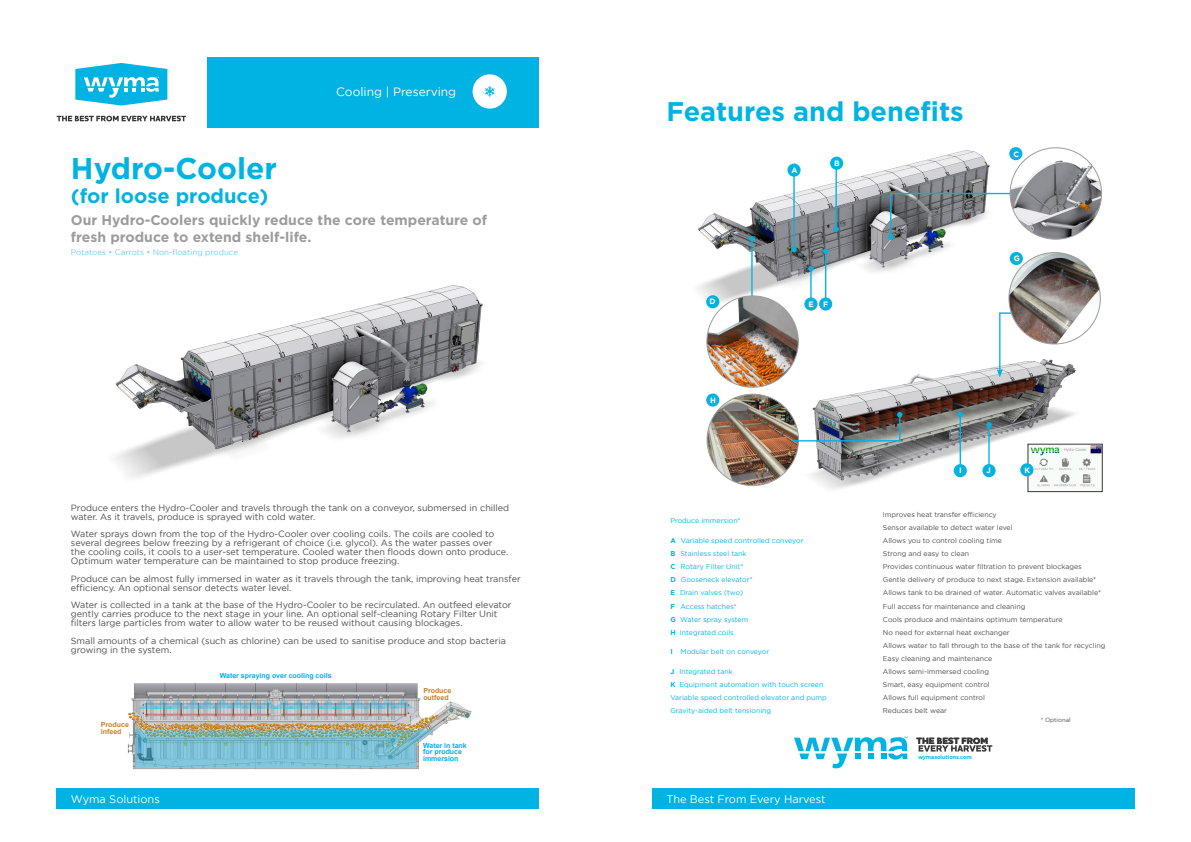
<style>
.page{position:relative;width:1191px;height:842px;background:#fff}
.page>*{position:absolute;margin:0;border:0;box-sizing:border-box;transform-origin:0 0}
.t1{font:700 30px "Gotham";color:#00b3e3}
.t2{font:700 27px "Gotham";color:#00b3e3}
.t3{font:700 20px "Gotham";color:#00b3e3}
.t4{font:700 14px "Gotham";color:#9c9c9c}
.t5{font:12px "Gotham";color:#fff}
.t6{font:11px "Gotham";color:#fff}
.t7{font:800 9.2px "Houschka Pro";letter-spacing:-.005em;color:#363536}
.t8{font:9px/9px "Gotham";color:#4d4c4d}
.t9{font:8px "Gotham";color:#76cced}
.t10{font:700 7.7px "Gotham";color:#fff}
.t11{font:7px "Gotham";color:#4d4c4d}
.t12{font:7px "Gotham";color:#00b3e3}
.t13{font:700 7px "Arial";color:#00aeef}
.t14{font:700 7px "Arial";color:#c3812a}
.t15{font:6px "Gotham";color:#4d4c4d}
.t16{font:700 5.8px "Intelo Alt";color:#00b3e3}
.s1{font-weight:700}
</style>
<div class="page">
<svg style="left:794px;top:736px;width:113px;height:32px"></svg>
<svg style="left:918px;top:745px;width:74px;height:7px"></svg>
<svg style="left:57px;top:116px;width:129px;height:5px"></svg>
<svg style="left:75px;top:63px;width:92px;height:43px"></svg>
<div style="left:208px;top:57px;width:331px;height:71px;background:#00b3e3"></div>
<div style="left:57px;top:789px;width:482px;height:20px;background:#00b3e3"></div>
<div style="left:652px;top:789px;width:482px;height:20px;background:#00b3e3"></div>
<div style="left:472px;top:74px;width:35px;height:35px;background:#fff;border-radius:50%"></div>
<svg style="left:485px;top:86px;width:10px;height:11px"></svg>
<img style="left:115px;top:285px;width:368px;height:192px">
<img style="left:127px;top:683px;width:345px;height:87px">
<svg style="left:128px;top:699px;width:310px;height:69px;background:#99b9bd"></svg>
<img style="left:798px;top:335px;width:291px;height:158px">
<img style="left:697px;top:150px;width:293px;height:161px">
<svg style="left:996px;top:312px;width:21px;height:65px"></svg>
<svg style="left:888px;top:192px;width:122px;height:48px"></svg>
<svg style="left:819px;top:297px;width:13px;height:14px"></svg>
<div style="left:823px;top:301px;width:7px;height:7px;background:#00b3e3"></div>
<svg style="left:804px;top:297px;width:13px;height:14px"></svg>
<div style="left:808px;top:301px;width:7px;height:7px;background:#00b3e3"></div>
<img style="left:707px;top:394px;width:91px;height:91px">
<img style="left:1009px;top:253px;width:91px;height:91px;border-radius:46px">
<img style="left:1010px;top:153px;width:91px;height:86px">
<div style="left:1009px;top:147px;width:13px;height:13px;background:#00b3e3;border-radius:50%"></div>
<svg style="left:706px;top:393px;width:13px;height:14px"></svg>
<div style="left:710px;top:397px;width:7px;height:7px;background:#00b3e3"></div>
<hr style="left:810px;top:269px;width:1px;height:31px;background:#00b3e3">
<svg style="left:808px;top:266px;width:5px;height:5px"></svg>
<hr style="left:825px;top:251px;width:1px;height:47px;background:#00b3e3">
<svg style="left:823px;top:248px;width:5px;height:6px"></svg>
<svg style="left:787px;top:164px;width:13px;height:13px"></svg>
<div style="left:791px;top:167px;width:7px;height:7px;background:#00b3e3"></div>
<hr style="left:793px;top:174px;width:1px;height:76px;background:#00b3e3">
<svg style="left:791px;top:247px;width:5px;height:5px"></svg>
<svg style="left:791px;top:412px;width:111px;height:30px"></svg>
<svg style="left:953px;top:464px;width:13px;height:13px"></svg>
<div style="left:957px;top:468px;width:8px;height:7px;background:#00b3e3"></div>
<hr style="left:959px;top:414px;width:2px;height:50px;background:#00b3e3">
<svg style="left:957px;top:412px;width:6px;height:5px"></svg>
<div style="left:982px;top:464px;width:13px;height:13px;background:#00b3e3;border-radius:50%"></div>
<hr style="left:988px;top:425px;width:1px;height:39px;background:#00b3e3">
<svg style="left:986px;top:422px;width:5px;height:6px"></svg>
<div style="left:830px;top:157px;width:13px;height:13px;background:#00b3e3;border-radius:50%"></div>
<hr style="left:835px;top:168px;width:2px;height:61px;background:#00b3e3">
<svg style="left:833px;top:226px;width:6px;height:6px"></svg>
<hr style="left:751px;top:239px;width:1px;height:59px;background:#00b3e3">
<svg style="left:749px;top:236px;width:5px;height:5px"></svg>
<svg style="left:1009px;top:252px;width:14px;height:13px"></svg>
<div style="left:1013px;top:256px;width:8px;height:7px;background:#00b3e3"></div>
<img style="left:1030px;top:446px;width:70px;height:44px">
<div style="left:1028px;top:444px;width:74px;height:48px;border:1px solid #393839"></div>
<div style="left:1020px;top:463px;width:13px;height:13px;background:#00b3e3;border-radius:50%"></div>
<img style="left:707px;top:296px;width:91px;height:91px">
<p class="t5" style="left:336px;top:85px;width:121px">Cooling | Preserving</p>
<p class="t1" style="left:71px;top:151px;width:208px">Hydro-Cooler</p>
<p class="t3" style="left:71px;top:184px;width:199px">(for loose produce)</p>
<p class="t4" style="left:71px;top:212px;width:418px">Our Hydro-Coolers quickly reduce the core temperature of</p>
<p class="t4" style="left:71px;top:229px;width:242px">fresh produce to extend shelf-life.</p>
<p class="t9" style="left:71px;top:248px;width:169px">Potatoes • Carrots • Non-floating produce</p>
<p class="t8" style="left:71px;top:503px;width:440px">Produce enters the Hydro-Cooler and travels through the tank on a conveyor, submersed in chilled water. As it travels, produce is sprayed with cold water.</p>
<p class="t8" style="left:71px;top:529px;width:439px">Water sprays down from the top of the Hydro-Cooler over cooling coils. The coils are cooled to several degrees below freezing by a refrigerant of choice (i.e. glycol). As the water passes over the cooling coils, it cools to a user-set temperature. Cooled water then floods down onto produce.<br>Optimum water temperature can be maintained to stop produce freezing.</p>
<p class="t8" style="left:71px;top:574px;width:451px">Produce can be almost fully immersed in water as it travels through the tank, improving heat transfer efficiency. An optional sensor detects water level.</p>
<p class="t8" style="left:71px;top:600px;width:442px">Water is collected in a tank at the base of the Hydro-Cooler to be recirculated. An outfeed elevator gently carries produce to the next stage in your line. An optional self-cleaning Rotary Filter Unit filters large particles from water to allow water to be reused without causing blockages.</p>
<p class="t8" style="left:71px;top:636px;width:436px">Small amounts of a chemical (such as chlorine) can be used to sanitise produce and stop bacteria growing in the system.</p>
<p class="t14" style="left:101px;top:720px;width:30px">Produce</p>
<p class="t14" style="left:101px;top:726px;width:22px">infeed</p>
<p class="t13" style="left:220px;top:671px;width:113px">Water spraying over cooling coils</p>
<p class="t14" style="left:423px;top:686px;width:30px">Produce</p>
<p class="t14" style="left:423px;top:692px;width:27px">outfeed</p>
<p class="t13" style="left:423px;top:740px;width:45px">Water in tank</p>
<p class="t13" style="left:423px;top:747px;width:40px">for produce</p>
<p class="t13" style="left:423px;top:753px;width:37px">immersion</p>
<p class="t2" style="left:666px;top:96px;width:299px">Features and benefits</p>
<p class="t10" style="left:709px;top:297px;width:8px">D</p>
<p class="t10" style="left:791px;top:166px;width:8px">A</p>
<p class="t10" style="left:834px;top:159px;width:7px">B</p>
<p class="t10" style="left:808px;top:300px;width:7px">E</p>
<p class="t10" style="left:823px;top:300px;width:7px">F</p>
<p class="t10" style="left:1013px;top:149px;width:7px">C</p>
<p class="t10" style="left:1013px;top:254px;width:8px">G</p>
<p class="t10" style="left:710px;top:396px;width:7px">H</p>
<p class="t10" style="left:959px;top:466px;width:4px">I</p>
<p class="t10" style="left:986px;top:466px;width:6px">J</p>
<p class="t10" style="left:1024px;top:465px;width:7px">K</p>
<p class="t12" style="left:670px;top:517px;width:72px">Produce immersion*</p>
<p class="t11" style="left:883px;top:510px;width:115px">Improves heat transfer efficiency</p>
<p class="t11" style="left:883px;top:523px;width:131px">Sensor available to detect water level</p>
<p class="t12" style="left:670px;top:537px;width:135px"><span class="s1">A</span> Variable speed controlled conveyor</p>
<p class="t11" style="left:883px;top:537px;width:121px">Allows you to control cooling time</p>
<p class="t12" style="left:670px;top:550px;width:78px"><span class="s1">B</span> Stainless steel tank</p>
<p class="t11" style="left:883px;top:550px;width:88px">Strong and easy to clean</p>
<p class="t12" style="left:670px;top:563px;width:75px"><span class="s1">C</span> Rotary Filter Unit*</p>
<p class="t11" style="left:883px;top:563px;width:200px">Provides continuous water filtration to prevent blockages</p>
<p class="t12" style="left:670px;top:576px;width:84px"><span class="s1">D</span> Gooseneck elevator*</p>
<p class="t11" style="left:883px;top:576px;width:215px">Gentle delivery of produce to next stage. Extension available*</p>
<p class="t12" style="left:670px;top:589px;width:74px"><span class="s1">E</span> Drain valves (two)</p>
<p class="t11" style="left:883px;top:589px;width:220px">Allows tank to be drained of water. Automatic valves available*</p>
<p class="t12" style="left:670px;top:602px;width:68px"><span class="s1">F</span> Access hatches*</p>
<p class="t11" style="left:883px;top:602px;width:144px">Full access for maintenance and cleaning</p>
<p class="t12" style="left:670px;top:615px;width:80px"><span class="s1">G</span> Water spray system</p>
<p class="t11" style="left:883px;top:615px;width:181px">Cools produce and maintains optimum temperature</p>
<p class="t12" style="left:670px;top:628px;width:65px"><span class="s1">H</span> Integrated coils</p>
<p class="t11" style="left:883px;top:628px;width:128px">No need for external heat exchanger</p>
<p class="t12" style="left:670px;top:648px;width:100px"><span class="s1">I</span> Modular belt on conveyor</p>
<p class="t11" style="left:883px;top:641px;width:224px">Allows water to fall through to the base of the tank for recycling</p>
<p class="t11" style="left:883px;top:655px;width:111px">Easy cleaning and maintenance</p>
<p class="t12" style="left:670px;top:668px;width:64px"><span class="s1">J</span> Integrated tank</p>
<p class="t11" style="left:883px;top:668px;width:108px">Allows semi-immersed cooling</p>
<p class="t12" style="left:670px;top:681px;width:154px"><span class="s1">K</span> Equipment automation with touch screen</p>
<p class="t11" style="left:883px;top:681px;width:108px">Smart, easy equipment control</p>
<p class="t12" style="left:670px;top:694px;width:158px">Variable speed controlled elevator and pump</p>
<p class="t11" style="left:883px;top:694px;width:103px">Allows full equipment control</p>
<p class="t12" style="left:670px;top:707px;width:102px">Gravity-aided belt tensioning</p>
<p class="t11" style="left:883px;top:707px;width:66px">Reduces belt wear</p>
<p class="t7" style="left:916px;top:735px;width:73px">THE BEST FROM</p>
<p class="t16" style="left:918px;top:753px;width:55px">wymasolutions.com</p>
<p class="t15" style="left:1040px;top:717px;width:32px">* Optional</p>
<p class="t6" style="left:71px;top:793px;width:90px">Wyma Solutions</p>
<p class="t6" style="left:666px;top:793px;width:161px">The Best From Every Harvest</p>
</div>
